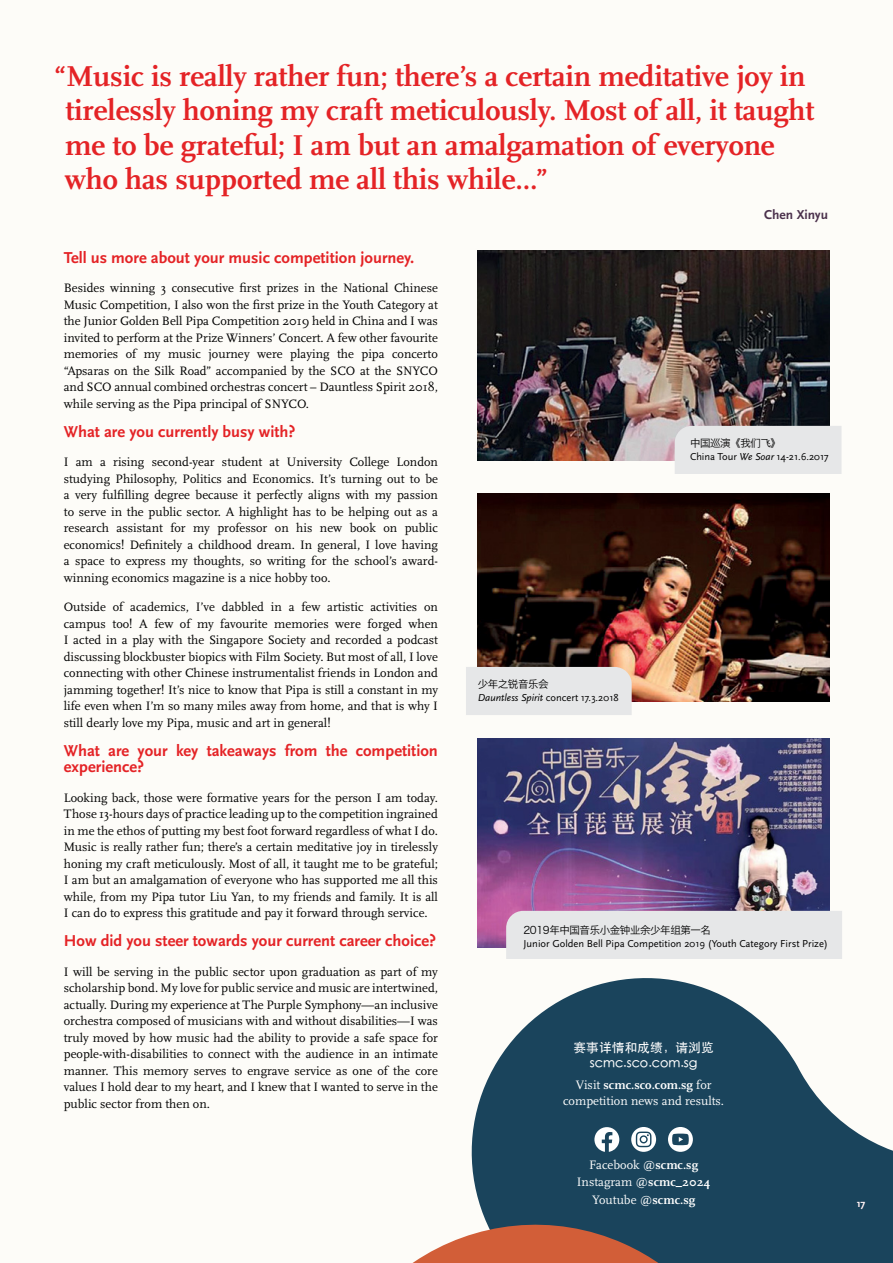
<style>
.page{position:relative;width:893px;height:1263px;background:#fdfcf8}
.page>*{position:absolute;margin:0;border:0;box-sizing:border-box;transform-origin:0 0}
.t1{font:700 30px/34.5px "Scala Pro";letter-spacing:-.005em;color:#e42326}
.t2{font:700 16.5px/16.5px "Scala Sans Pro";color:#e42326}
.t3{font:700 13.5px "Scala Sans Pro";color:#4b314c}
.t4{font:12.75px/16.5px "Scala Pro";color:#000;text-align:justify}
.t5{font:700 12.75px/17.2px "Scala Pro";color:#fff;text-align:center}
.t6{font:12.75px/16.5px "Scala Pro";color:#fff;text-align:center}
.t7{font:500 12.75px/16.5px "ST Heiti SC";color:#fff;text-align:center}
.t8{font:10.5px "Scala Sans Pro";color:#000}
.t9{font:10.5px "Hiragino Sans GB W3";letter-spacing:-.04em;color:#000}
.t10{font:700 10.5px "Scala Sans Pro";color:#fff}
.s1{font-style:italic}
.s2{font-weight:700}
.s3{font-weight:400}
</style>
<div class="page">
<svg style="left:471px;top:978px;width:422px;height:285px;fill:#1a445c"></svg>
<svg style="left:412px;top:1212px;width:370px;height:51px;background:#756463"></svg>
<img style="left:477px;top:493px;width:352px;height:209px">
<div style="left:466px;top:667px;width:166px;height:48px;background:#e6e7e8"></div>
<img style="left:477px;top:251px;width:352px;height:209px">
<div style="left:675px;top:426px;width:166px;height:48px;background:#e6e7e8"></div>
<svg style="left:631px;top:1127px;width:25px;height:25px"></svg>
<svg style="left:668px;top:1127px;width:25px;height:25px"></svg>
<svg style="left:594px;top:1127px;width:25px;height:25px"></svg>
<img style="left:477px;top:738px;width:352px;height:209px">
<div style="left:506px;top:911px;width:336px;height:48px;background:#e6e7e8"></div>
<h1 class="t1" style="left:65px;top:59px;width:751px;text-indent:-11px">“Music is really rather fun; there’s a certain meditative joy in tirelessly honing my craft meticulously. Most of all, it taught me to be grateful; I am but an amalgamation of everyone who has supported me all this while...”</h1>
<p class="t3" style="left:764px;top:207px;width:66px">Chen Xinyu</p>
<p class="t2" style="left:64px;top:250px;width:352px">Tell us more about your music competition journey.</p>
<p class="t4" style="left:64px;top:280px;width:376px">Besides winning 3 consecutive first prizes in the National Chinese Music Competition, I also won the first prize in the Youth Category at the Junior Golden Bell Pipa Competition 2019 held in China and I was invited to perform at the Prize Winners’ Concert. A few other favourite memories of my music journey were playing the pipa concerto “Apsaras on the Silk Road” accompanied by the SCO at the SNYCO and SCO annual combined orchestras concert – Dauntless Spirit 2018, while serving as the Pipa principal of SNYCO.</p>
<p class="t2" style="left:64px;top:424px;width:233px">What are you currently busy with?</p>
<p class="t4" style="left:64px;top:454px;width:376px">I am a rising second-year student at University College London studying Philosophy, Politics and Economics. It’s turning out to be a very fulfilling degree because it perfectly aligns with my passion to serve in the public sector. A highlight has to be helping out as a research assistant for my professor on his new book on public economics! Definitely a childhood dream. In general, I love having a space to express my thoughts, so writing for the school’s award&shy;winning economics magazine is a nice hobby too.</p>
<p class="t4" style="left:64px;top:599px;width:376px">Outside of academics, I’ve dabbled in a few artistic activities on campus too! A few of my favourite memories were forged when I acted in a play with the Singapore Society and recorded a podcast discussing blockbuster biopics with Film Society. But most of all, I love connecting with other Chinese instrumentalist friends in London and jamming together! It’s nice to know that Pipa is still a constant in my life even when I’m so many miles away from home, and that is why I still dearly love my Pipa, music and art in general!</p>
<p class="t2" style="left:64px;top:742px;width:376px">What are your key takeaways from the competition experience?</p>
<p class="t4" style="left:64px;top:789px;width:376px">Looking back, those were formative years for the person I am today.<br>Those 13-hours days of practice leading up to the competition ingrained in me the ethos of putting my best foot forward regardless of what I do.<br>Music is really rather fun; there’s a certain meditative joy in tirelessly honing my craft meticulously. Most of all, it taught me to be grateful; I am but an amalgamation of everyone who has supported me all this while, from my Pipa tutor Liu Yan, to my friends and family. It is all I can do to express this gratitude and pay it forward through service.</p>
<p class="t2" style="left:64px;top:933px;width:374px">How did you steer towards your current career choice?</p>
<p class="t4" style="left:64px;top:963px;width:376px">I will be serving in the public sector upon graduation as part of my scholarship bond. My love for public service and music are intertwined, actually. During my experience at The Purple Symphony—an inclusive orchestra composed of musicians with and without disabilities—I was truly moved by how music had the ability to provide a safe space for people-with-disabilities to connect with the audience in an intimate manner. This memory serves to engrave service as one of the core values I hold dear to my heart, and I knew that I wanted to serve in the public sector from then on.</p>
<p class="t9" style="left:690px;top:437px;width:93px">中国巡演《我们飞》</p>
<p class="t8" style="left:690px;top:450px;width:140px">China Tour <span class="s1">We Soar</span> 14-21.6.2017</p>
<p class="t9" style="left:478px;top:678px;width:72px">少年之锐音乐会</p>
<p class="t8" style="left:478px;top:691px;width:143px"><span class="s1">Dauntless Spirit</span> concert 17.3.2018</p>
<p class="t9" style="left:523px;top:923px;width:189px">2019年中国音乐小金钟业余少年组第一名</p>
<p class="t8" style="left:523px;top:937px;width:306px">Junior Golden Bell Pipa Competition 2019 (Youth Category First Prize)</p>
<p class="t7" style="left:573px;top:1038px;width:142px">赛事详情和成绩，请浏览scmc.sco.com.sg</p>
<p class="t6" style="left:563px;top:1076px;width:162px">Visit <span class="s2">scmc.sco.com.sg</span> for competition news and results.</p>
<p class="t5" style="left:577px;top:1156px;width:134px"><span class="s3">Facebook</span> @scmc.sg<br><span class="s3">Instagram</span> @scmc_2024<br><span class="s3">Youtube</span> @scmc.sg</p>
<p class="t10" style="left:857px;top:1197px;width:10px">17</p>
</div>
